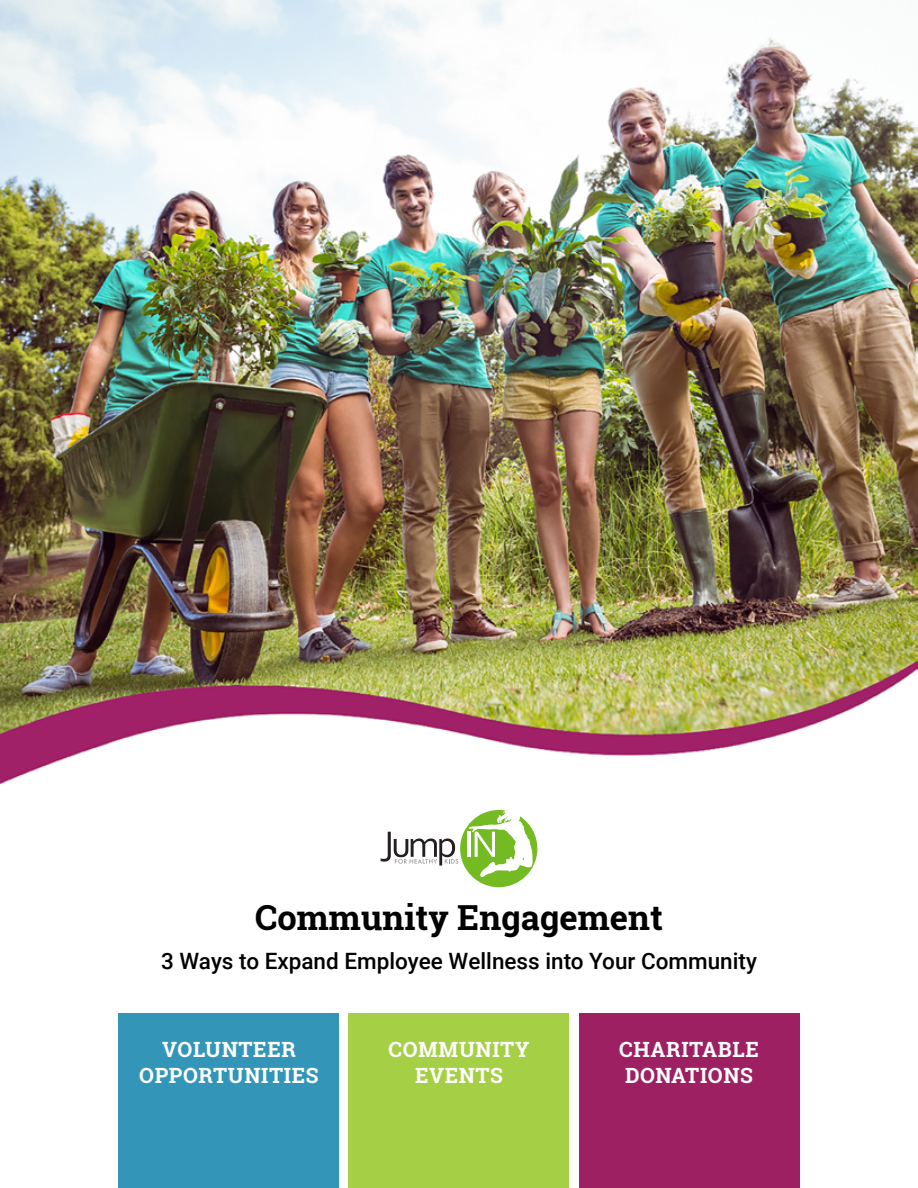
<style>
.page{position:relative;width:918px;height:1188px;background:#fff}
.page>*{position:absolute;margin:0;border:0;box-sizing:border-box;transform-origin:0 0}
.t1{font:700 34.5px "Roboto Slab";color:#000}
.t2{font:500 22.5px "Roboto";color:#000}
.t3{font:700 21px/25.2px "Roboto Slab";letter-spacing:.03em;color:#fff;text-align:center}
</style>
<div class="page">
<div style="left:118px;top:1014px;width:221px;height:174px;background:#3396b8"></div>
<div style="left:349px;top:1014px;width:220px;height:174px;background:#a5cf44"></div>
<div style="left:579px;top:1014px;width:221px;height:174px;background:#9d2063"></div>
<svg style="left:381px;top:810px;width:156px;height:77px"></svg>
<img style="left:0;top:0;width:918px;height:783px">
<h1 class="t1" style="left:255px;top:894px;width:409px">Community Engagement</h1>
<p class="t2" style="left:161px;top:945px;width:597px">3 Ways to Expand Employee Wellness into Your Community</p>
<p class="t3" style="left:139px;top:1037px;width:181px">VOLUNTEER<br>OPPORTUNITIES</p>
<p class="t3" style="left:388px;top:1037px;width:143px">COMMUNITY<br>EVENTS</p>
<p class="t3" style="left:619px;top:1037px;width:141px;text-align:left">CHARITABLE<br>DONATIONS</p>
</div>
